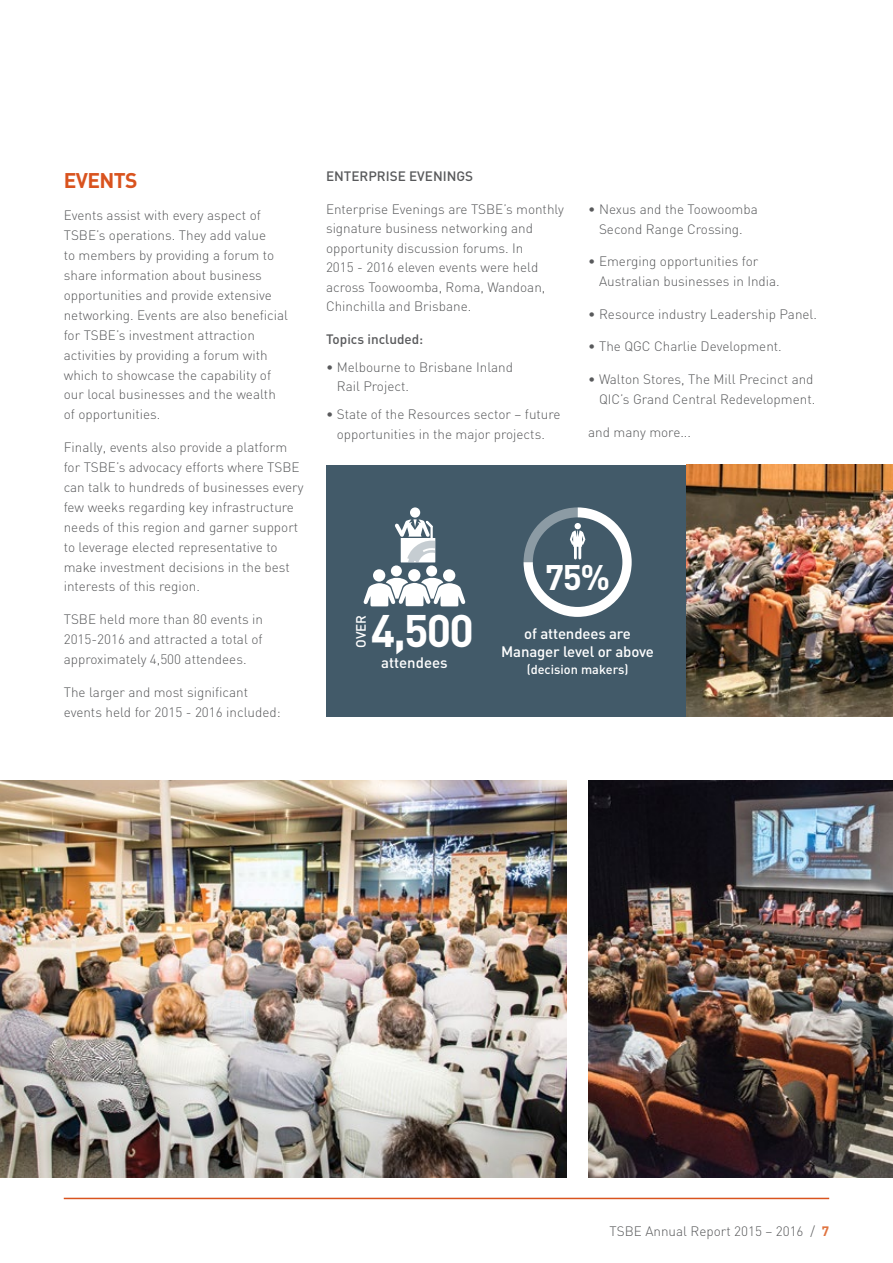
<style>
.page{position:relative;width:893px;height:1263px;background:#fff}
.page>*{position:absolute;margin:0;border:0;box-sizing:border-box;transform-origin:0 0}
.t1{font:700 45px "DIN";color:#fff}
.t2{font:700 35.1px "DIN";color:#fff}
.t3{font:700 21px "DIN";letter-spacing:-.03em;color:#d9531e}
.t4{font:500 15px/18px "DIN";letter-spacing:-.01em;color:#fff;text-align:center}
.t5{font:300 13.5px/20px "DIN";color:#58595b}
.t6{font:500 13.5px "DIN";color:#58595b}
.t7{font:500 13.5px "DIN";color:#fff}
.t8{font:500 12.75px "DIN";color:#fff}
.s1{font-weight:700;color:#e0733f}
</style>
<div class="page">
<hr style="left:64px;top:1198px;width:765px;height:1px;background:#d9531e">
<div style="left:326px;top:465px;width:503px;height:251px;background:#425a69"></div>
<div style="left:410px;top:507px;width:10px;height:11px;background:#fff;border-radius:50%"></div>
<svg style="left:395px;top:519px;width:40px;height:43px"></svg>
<div style="left:373px;top:569px;width:12px;height:13px;background:#fff;border-radius:50%"></div>
<div style="left:408px;top:569px;width:12px;height:12px;background:#fff;border-radius:50%"></div>
<div style="left:391px;top:565px;width:11px;height:11px;background:#fff;border-radius:50%"></div>
<div style="left:443px;top:569px;width:12px;height:13px;background:#fff;border-radius:50%"></div>
<div style="left:426px;top:565px;width:11px;height:11px;background:#fff;border-radius:50%"></div>
<svg style="left:363px;top:578px;width:102px;height:28px"></svg>
<svg style="left:524px;top:507px;width:108px;height:110px"></svg>
<img style="left:0;top:780px;width:567px;height:398px">
<img style="left:588px;top:780px;width:305px;height:398px">
<img style="left:686px;top:465px;width:207px;height:251px">
<h3 class="t3" style="left:64px;top:166px;width:75px">EVENTS</h3>
<p class="t5" style="left:64px;top:205px;width:226px">Events assist with every aspect of TSBE’s operations. They add value<br>to members by providing a forum to share information about business opportunities and provide extensive networking. Events are also beneficial for TSBE’s investment attraction activities by providing a forum with which to showcase the capability of our local businesses and the wealth of opportunities.</p>
<p class="t5" style="left:64px;top:437px;width:241px">Finally, events also provide a platform for TSBE’s advocacy efforts where TSBE can talk to hundreds of businesses every few weeks regarding key infrastructure needs of this region and garner support to leverage elected representative to make investment decisions in the best interests of this region.</p>
<p class="t5" style="left:64px;top:609px;width:201px;text-align:justify">TSBE held more than 80 events in 2015-2016 and attracted a total of approximately 4,500 attendees.</p>
<p class="t5" style="left:64px;top:682px;width:218px">The larger and most significant events held for 2015 - 2016 included:</p>
<p class="t6" style="left:326px;top:168px;width:149px">ENTERPRISE EVENINGS</p>
<p class="t5" style="left:326px;top:199px;width:239px;line-height:19.5px">Enterprise Evenings are TSBE’s monthly signature business networking and opportunity discussion forums. In<br>2015 - 2016 eleven events were held across Toowoomba, Roma, Wandoan, Chinchilla and Brisbane.</p>
<p class="t6" style="left:326px;top:330px;width:99px">Topics included:</p>
<p class="t5" style="left:337px;top:357px;width:178px;line-height:19.5px;text-indent:-11px">• Melbourne to Brisbane Inland<br>Rail Project.</p>
<p class="t5" style="left:326px;top:405px;width:236px;line-height:19.5px;text-align:center">• State of the Resources sector – future opportunities in the major projects.</p>
<p class="t5" style="left:588px;top:199px;width:171px;text-align:center">• Nexus and the Toowoomba<br>Second Range Crossing.</p>
<p class="t5" style="left:599px;top:251px;width:182px;text-indent:-11px">• Emerging opportunities for<br>Australian businesses in India.</p>
<p class="t5" style="left:588px;top:304px;width:230px">• Resource industry Leadership Panel.</p>
<p class="t5" style="left:588px;top:336px;width:195px">• The QGC Charlie Development.</p>
<p class="t5" style="left:588px;top:369px;width:229px;text-align:right">• Walton Stores, The Mill Precinct and<br>QIC’s Grand Central Redevelopment.</p>
<p class="t5" style="left:588px;top:422px;width:104px">and many more...</p>
<p class="t7" style="left:352px;top:648px;width:35px;rotate:-90deg">OVER</p>
<h1 class="t1" style="left:371px;top:601px;width:105px">4,500</h1>
<p class="t4" style="left:381px;top:653px;width:68px">attendees</p>
<h2 class="t2" style="left:545px;top:554px;width:67px">75%</h2>
<p class="t4" style="left:501px;top:624px;width:154px">of attendees are<br>Manager level or above</p>
<p class="t8" style="left:527px;top:661px;width:103px">(decision makers)</p>
<p class="t5" style="left:610px;top:1221px;width:221px">TSBE Annual Report 2015 – 2016 / <span class="s1">7</span></p>
</div>
